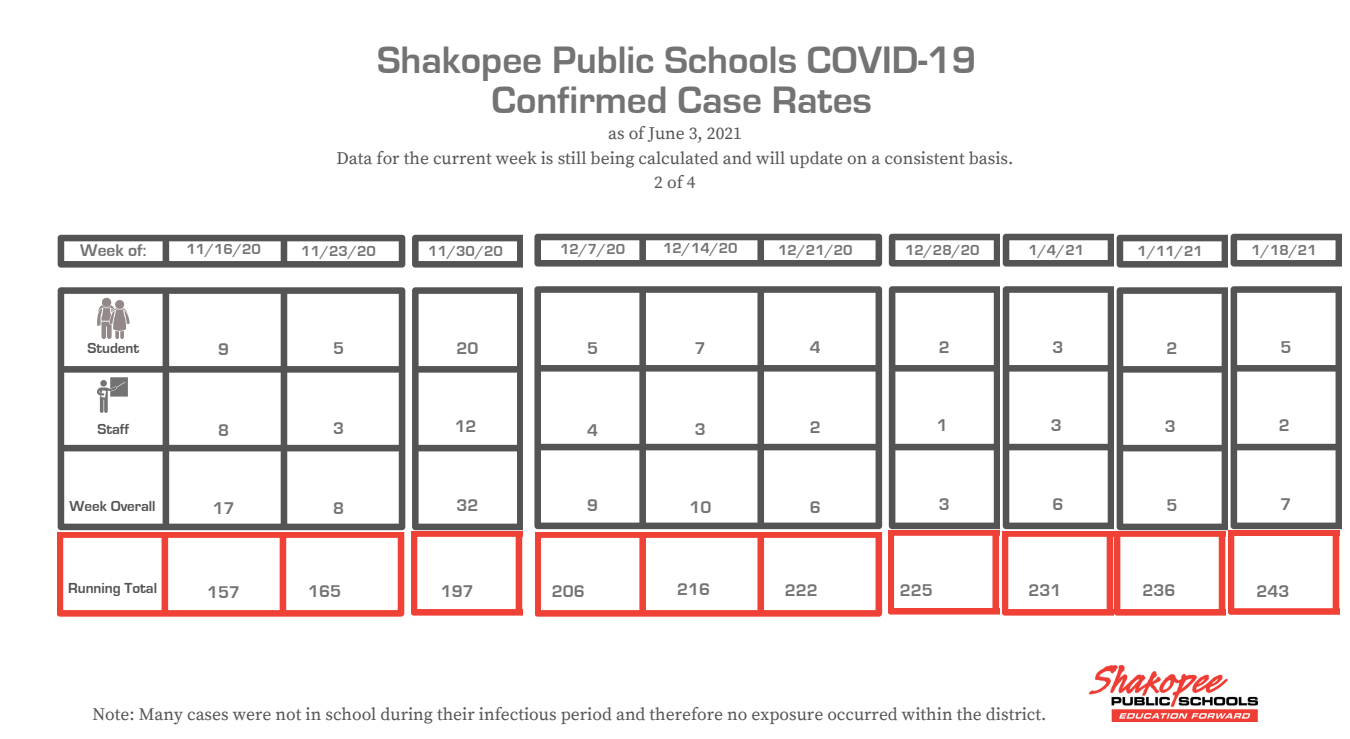
<style>
.page{position:relative;width:1350px;height:739px;background:#fff}
.page>*{position:absolute;margin:0;border:0;box-sizing:border-box;transform-origin:0 0}
.t1{font:700 39.38px "Eurostile";color:#737373}
.t2{font:17.5px "Source Serif Pro";color:#545454}
.t3{font:700 17.5px "Eurostile";color:#737373}
.t4{font:700 15px "Eurostile";color:#737373}
.t5{font:700 15px "Eurostile";color:#545454}
</style>
<div class="page">
<svg style="left:58px;top:235px;width:347px;height:33px"></svg>
<svg style="left:58px;top:287px;width:347px;height:243px"></svg>
<svg style="left:58px;top:532px;width:346px;height:84px"></svg>
<svg style="left:97px;top:298px;width:33px;height:41px"></svg>
<svg style="left:97px;top:377px;width:31px;height:36px"></svg>
<img style="left:1089px;top:665px;width:169px;height:56px">
<svg style="left:412px;top:235px;width:111px;height:33px"></svg>
<svg style="left:412px;top:287px;width:111px;height:328px"></svg>
<svg style="left:534px;top:234px;width:348px;height:32px"></svg>
<svg style="left:534px;top:286px;width:348px;height:243px"></svg>
<svg style="left:535px;top:532px;width:347px;height:84px"></svg>
<svg style="left:889px;top:234px;width:452px;height:34px"></svg>
<svg style="left:888px;top:286px;width:453px;height:329px"></svg>
<p class="t1" style="left:377px;top:42px;width:601px">Shakopee Public Schools COVID-19</p>
<p class="t1" style="left:491px;top:81px;width:382px">Confirmed Case Rates</p>
<p class="t2" style="left:608px;top:123px;width:135px">as of June 3, 2021</p>
<p class="t2" style="left:337px;top:148px;width:678px">Data for the current week is still being calculated and will update on a consistent basis.</p>
<p class="t2" style="left:654px;top:172px;width:43px">2of4</p>
<p class="t3" style="left:80px;top:242px;width:68px">Week of:</p>
<p class="t4" style="left:186px;top:242px;width:76px">11/16/20</p>
<p class="t4" style="left:301px;top:244px;width:76px">11/23/20</p>
<p class="t4" style="left:428px;top:244px;width:76px">11/30/20</p>
<p class="t4" style="left:663px;top:241px;width:76px">12/14/20</p>
<p class="t4" style="left:560px;top:242px;width:67px">12/7/20</p>
<p class="t4" style="left:1028px;top:243px;width:57px">1/4/21</p>
<p class="t4" style="left:778px;top:243px;width:76px">12/21/20</p>
<p class="t4" style="left:905px;top:243px;width:76px">12/28/20</p>
<p class="t4" style="left:1138px;top:244px;width:67px">1/11/21</p>
<p class="t4" style="left:1252px;top:243px;width:67px">1/18/21</p>
<p class="t5" style="left:87px;top:341px;width:53px">Student</p>
<p class="t3" style="left:218px;top:341px;width:12px">9</p>
<p class="t3" style="left:333px;top:340px;width:12px">5</p>
<p class="t3" style="left:456px;top:340px;width:23px">20</p>
<p class="t3" style="left:587px;top:340px;width:12px">5</p>
<p class="t3" style="left:695px;top:339px;width:12px">7</p>
<p class="t3" style="left:810px;top:339px;width:12px">4</p>
<p class="t3" style="left:939px;top:339px;width:12px">2</p>
<p class="t3" style="left:1053px;top:339px;width:12px">3</p>
<p class="t3" style="left:1167px;top:340px;width:12px">2</p>
<p class="t3" style="left:1280px;top:339px;width:12px">5</p>
<p class="t5" style="left:97px;top:422px;width:33px">Staff</p>
<p class="t3" style="left:218px;top:422px;width:12px">8</p>
<p class="t3" style="left:333px;top:420px;width:12px">3</p>
<p class="t3" style="left:455px;top:418px;width:23px">12</p>
<p class="t3" style="left:587px;top:422px;width:12px">4</p>
<p class="t3" style="left:695px;top:421px;width:12px">3</p>
<p class="t3" style="left:810px;top:419px;width:12px">2</p>
<p class="t3" style="left:937px;top:417px;width:12px">1</p>
<p class="t3" style="left:1051px;top:417px;width:12px">3</p>
<p class="t3" style="left:1165px;top:418px;width:12px">3</p>
<p class="t3" style="left:1279px;top:417px;width:12px">2</p>
<p class="t5" style="left:70px;top:499px;width:88px">Week Overall</p>
<p class="t3" style="left:213px;top:500px;width:23px">17</p>
<p class="t3" style="left:333px;top:500px;width:12px">8</p>
<p class="t3" style="left:456px;top:497px;width:23px">32</p>
<p class="t3" style="left:587px;top:497px;width:12px">9</p>
<p class="t3" style="left:690px;top:499px;width:23px">10</p>
<p class="t3" style="left:810px;top:499px;width:12px">6</p>
<p class="t3" style="left:939px;top:496px;width:12px">3</p>
<p class="t3" style="left:1053px;top:496px;width:12px">6</p>
<p class="t3" style="left:1167px;top:497px;width:12px">5</p>
<p class="t3" style="left:1280px;top:496px;width:12px">7</p>
<p class="t5" style="left:68px;top:581px;width:90px">Running Total</p>
<p class="t3" style="left:207px;top:584px;width:34px">157</p>
<p class="t3" style="left:308px;top:583px;width:34px">165</p>
<p class="t3" style="left:441px;top:583px;width:34px">197</p>
<p class="t3" style="left:552px;top:583px;width:34px">206</p>
<p class="t3" style="left:677px;top:581px;width:34px">216</p>
<p class="t3" style="left:785px;top:582px;width:34px">222</p>
<p class="t3" style="left:900px;top:582px;width:34px">225</p>
<p class="t3" style="left:1029px;top:581px;width:34px">231</p>
<p class="t3" style="left:1143px;top:581px;width:34px">236</p>
<p class="t3" style="left:1256px;top:583px;width:34px">243</p>
<p class="t2" style="left:92px;top:704px;width:956px">Note: Many cases were not in school during their infectious period and therefore no exposure occurred within the district.</p>
</div>
